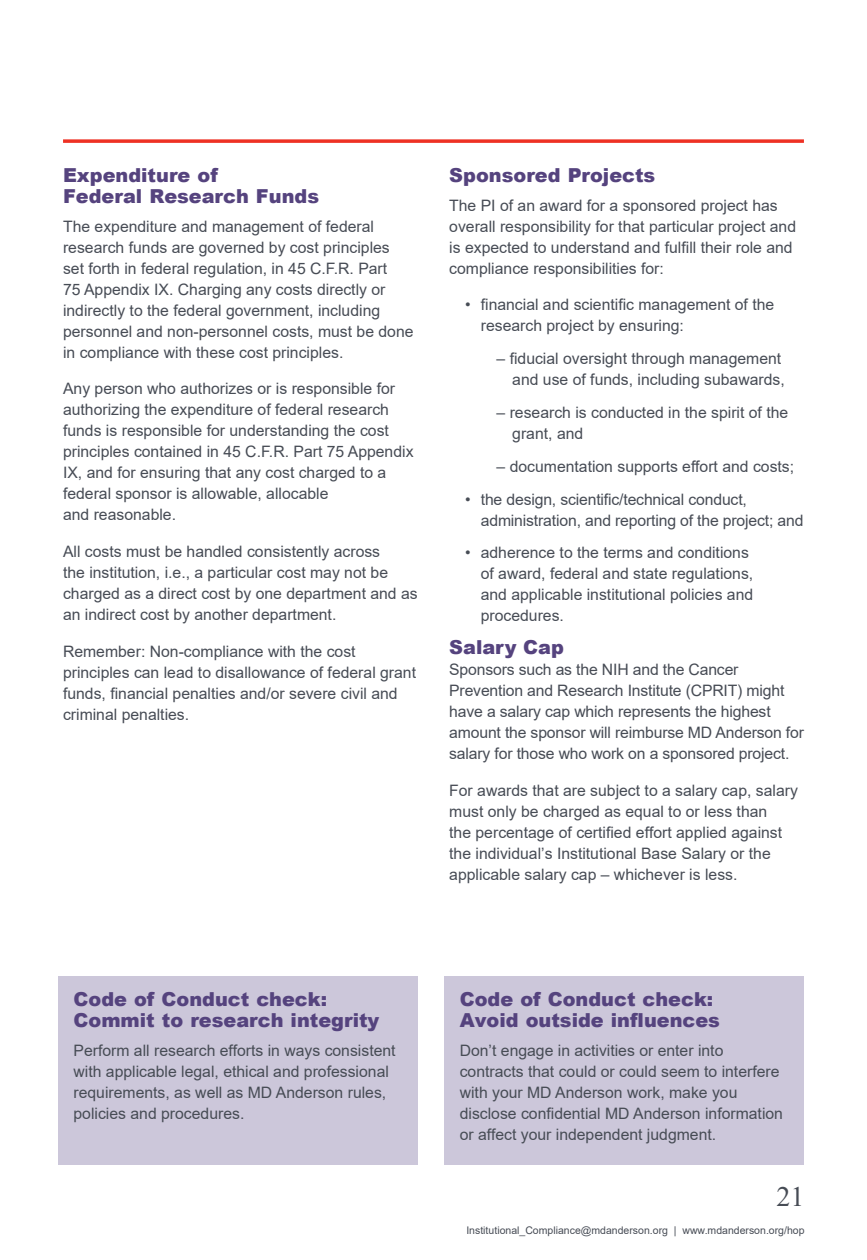
<style>
.page{position:relative;width:867px;height:1260px;background:#fff}
.page>*{position:absolute;margin:0;border:0;box-sizing:border-box;transform-origin:0 0}
.t1{font:28px "Times New Roman";color:#474c55}
.t2{font:900 19.25px/21px "Arial";color:#55437e}
.t3{font:15.75px/21px "Arial";color:#474c55}
.t4{font:10.5px "Arial";color:#474c55}
</style>
<div class="page">
<svg style="left:63px;top:139px;width:740px;height:4px;background:#f04a3e"></svg>
<div style="left:444px;top:976px;width:359px;height:190px;background:#ccc7da"></div>
<div style="left:58px;top:976px;width:359px;height:190px;background:#ccc7da"></div>
<p class="t2" style="left:63px;top:164px;width:257px">Expenditure of<br>Federal Research Funds</p>
<p class="t3" style="left:63px;top:216px;width:352px">The expenditure and management of federal research funds are governed by cost principles set forth in federal regulation, in 45 C.F.R. Part<br>75 Appendix IX. Charging any costs directly or indirectly to the federal government, including personnel and non-personnel costs, must be done in compliance with these cost principles.</p>
<p class="t3" style="left:63px;top:378px;width:352px">Any person who authorizes or is responsible for authorizing the expenditure of federal research funds is responsible for understanding the cost principles contained in 45 C.F.R. Part 75 Appendix IX, and for ensuring that any cost charged to a federal sponsor is allowable, allocable<br>and reasonable.</p>
<p class="t3" style="left:63px;top:541px;width:356px">All costs must be handled consistently across<br>the institution, i.e., a particular cost may not be charged as a direct cost by one department and as an indirect cost by another department.</p>
<p class="t3" style="left:63px;top:641px;width:354px">Remember: Non-compliance with the cost principles can lead to disallowance of federal grant funds, financial penalties and/or severe civil and criminal penalties.</p>
<p class="t2" style="left:449px;top:164px;width:207px">Sponsored Projects</p>
<p class="t3" style="left:449px;top:195px;width:348px">The PI of an award for a sponsored project has overall responsibility for that particular project and is expected to understand and fulfill their role and compliance responsibilities for:</p>
<p class="t3" style="left:480px;top:294px;width:295px;text-indent:-16px">• financial and scientific management of the research project by ensuring:</p>
<p class="t3" style="left:496px;top:348px;width:290px;text-align:right">– fiducial oversight through management and use of funds, including subawards,</p>
<p class="t3" style="left:512px;top:402px;width:277px;text-indent:-16px">– research is conducted in the spirit of the grant, and</p>
<p class="t3" style="left:496px;top:456px;width:299px">– documentation supports effort and costs;</p>
<p class="t3" style="left:480px;top:488px;width:324px;text-indent:-16px">• the design, scientific/technical conduct, administration, and reporting of the project; and</p>
<p class="t3" style="left:480px;top:542px;width:274px;text-indent:-16px">• adherence to the terms and conditions of award, federal and state regulations, and applicable institutional policies and procedures.</p>
<p class="t2" style="left:449px;top:636px;width:116px">Salary Cap</p>
<p class="t3" style="left:449px;top:659px;width:356px">Sponsors such as the NIH and the Cancer Prevention and Research Institute (CPRIT) might have a salary cap which represents the highest amount the sponsor will reimburse MD Anderson for salary for those who work on a sponsored project.</p>
<p class="t3" style="left:449px;top:780px;width:350px">For awards that are subject to a salary cap, salary must only be charged as equal to or less than<br>the percentage of certified effort applied against the individual’s Institutional Base Salary or the applicable salary cap – whichever is less.</p>
<p class="t2" style="left:73px;top:988px;width:307px">Code of Conduct check:<br>Commit to research integrity</p>
<p class="t3" style="left:73px;top:1040px;width:323px">Perform all research efforts in ways consistent with applicable legal, ethical and professional requirements, as well as MD Anderson rules, policies and procedures.</p>
<p class="t2" style="left:459px;top:988px;width:262px">Code of Conduct check:<br>Avoid outside influences</p>
<p class="t3" style="left:459px;top:1040px;width:325px">Don’t engage in activities or enter into contracts that could or could seem to interfere with your MD Anderson work, make you disclose confidential MD Anderson information or affect your independent judgment.</p>
<h1 class="t1" style="left:776px;top:1177px;width:29px">21</h1>
<p class="t4" style="left:466px;top:1223px;width:339px">Institutional_Compliance@mdanderson.org | www.mdanderson.org/hop</p>
</div>
